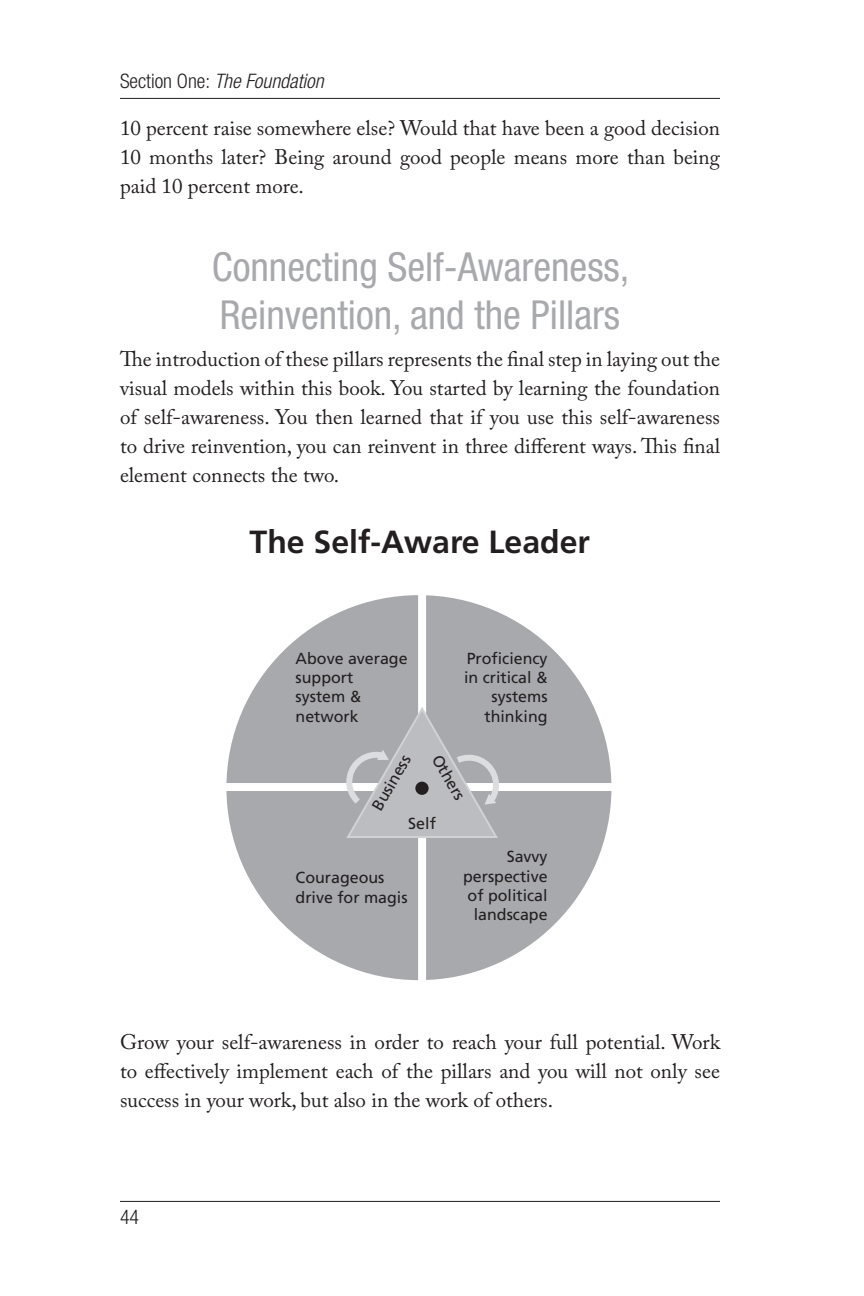
<style>
.page{position:relative;width:864px;height:1296px;background:#fff}
.page>*{position:absolute;margin:0;border:0;box-sizing:border-box;transform-origin:0 0}
.t1{font:condensed 40px/48px "Helvetica Neue";color:#a8a9ad}
.t2{font:700 32px "Frutiger";color:#231f20}
.t3{font:21px/29px "Adobe Caslon Pro";color:#231f20;text-align:justify}
.t4{font:italic 300 condensed 20px "Helvetica Neue";color:#231f20}
.t5{font:300 condensed 20px "Helvetica Neue";color:#231f20}
.t6{font:16px/19.2px "Frutiger";color:#231f20}
.s1{font-style:normal}
</style>
<div class="page">
<hr style="left:120px;top:1201px;width:600px;height:1px;background:#231f20">
<hr style="left:120px;top:98px;width:600px;height:1px;background:#231f20">
<div style="left:226px;top:595px;width:385px;height:385px;background:#a8a9ad;border-radius:50%"></div>
<div style="left:418px;top:592px;width:8px;height:390px;background:#fff"></div>
<div style="left:224px;top:783px;width:391px;height:8px;background:#fff"></div>
<svg style="left:346px;top:707px;width:153px;height:132px"></svg>
<div style="left:415px;top:782px;width:14px;height:13px;background:#231f20;border-radius:50%"></div>
<p class="t4" style="left:120px;top:69px;width:205px"><span class="s1">Section One:</span> The Foundation</p>
<p class="t3" style="left:120px;top:114px;width:601px">10 percent raise somewhere else? Would that have been a good decision 10 months later? Being around good people means more than being paid 10 percent more.</p>
<h1 class="t1" style="left:212px;top:243px;width:419px">Connecting Self-Awareness,<br>Reinvention, and the Pillars</h1>
<p class="t3" style="left:120px;top:345px;width:602px">The introduction of these pillars represents the final step in laying out the visual models within this book. You started by learning the foundation of self-awareness. You then learned that if you use this self-awareness to drive reinvention, you can reinvent in three different ways. This final element connects the two.</p>
<h2 class="t2" style="left:250px;top:523px;width:342px">The Self-Aware Leader</h2>
<p class="t6" style="left:296px;top:649px;width:114px">Above average support<br>system &amp; network</p>
<p class="t6" style="left:464px;top:649px;width:85px;text-align:right">Proficiency in critical &amp; systems thinking</p>
<p class="t6" style="left:445px;top:751px;width:51px;rotate:60deg">Others</p>
<p class="t6" style="left:368px;top:804px;width:63px;rotate:-60deg">Business</p>
<p class="t6" style="left:408px;top:813px;width:29px">Self</p>
<p class="t6" style="left:296px;top:868px;width:114px">Courageous drive for magis</p>
<p class="t6" style="left:463px;top:847px;width:86px;text-align:right">Savvy perspective of political landscape</p>
<p class="t3" style="left:120px;top:1028px;width:602px">Grow your self-awareness in order to reach your full potential. Work to effectively implement each of the pillars and you will not only see success in your work, but also in the work of others.</p>
<p class="t5" style="left:120px;top:1205px;width:21px">44</p>
</div>
